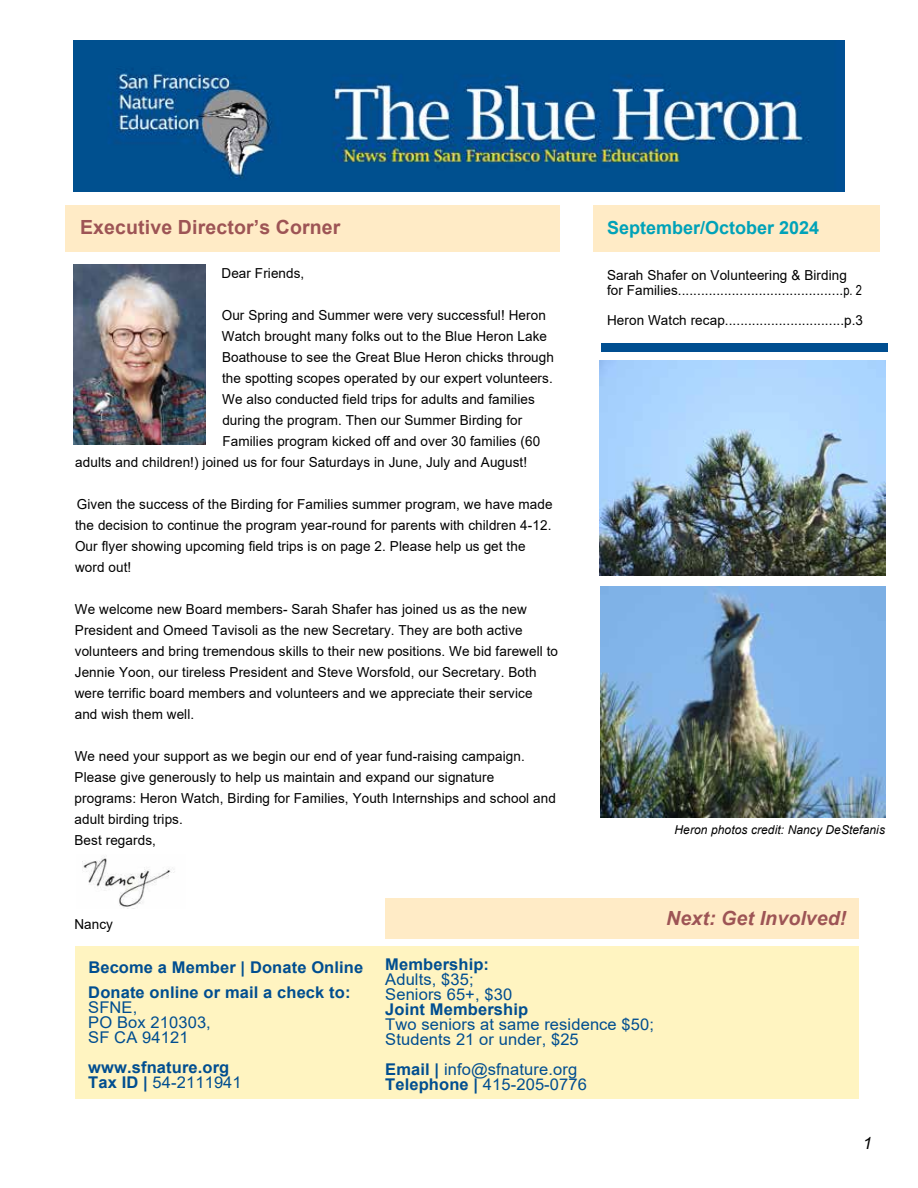
<style>
.page{position:relative;width:918px;height:1188px;background:#fff}
.page>*{position:absolute;margin:0;border:0;box-sizing:border-box;transform-origin:0 0}
.t1{font:700 19.5px "Arial";letter-spacing:.005em;color:#9d5455}
.t2{font:italic 700 19.5px "Arial";letter-spacing:.005em;color:#9d5455}
.t3{font:700 18px "Arial";color:#00a2b8}
.t4{font:italic 16.8px "Arial";color:#000}
.t5{font:16.2px/15px "Arial";letter-spacing:.005em;color:#004e90}
.t6{font:700 16.2px/25px "Arial";letter-spacing:.005em;color:#004e90}
.t7{font:13.8px/21px "Arial";letter-spacing:.005em;color:#000}
.t8{font:italic 12.3px "Arial";letter-spacing:.005em;color:#000}
.s1{font-family:"Arial Narrow"}
.s2{font-weight:400}
.s3{font-weight:700}
</style>
<div class="page">
<div style="left:65px;top:205px;width:495px;height:47px;background:#ffebc6"></div>
<div style="left:593px;top:205px;width:286px;height:47px;background:#ffebc6"></div>
<img style="left:74px;top:41px;width:770px;height:151px">
<div style="left:385px;top:898px;width:474px;height:40px;background:#ffebc6"></div>
<img style="left:74px;top:265px;width:131px;height:179px">
<div style="left:601px;top:343px;width:287px;height:9px;background:#004e90"></div>
<img style="left:82px;top:856px;width:93px;height:53px">
<div style="left:75px;top:947px;width:784px;height:152px;background:#fff4c1"></div>
<img style="left:599px;top:361px;width:286px;height:214px">
<img style="left:600px;top:587px;width:285px;height:230px">
<h1 class="t1" style="left:80px;top:213px;width:262px">Executive Director’s Corner</h1>
<p class="t7" style="left:222px;top:262px;width:84px">Dear Friends,</p>
<p class="t7" style="left:222px;top:304px;width:326px">Our Spring and Summer were very successful! Heron</p>
<p class="t7" style="left:222px;top:325px;width:327px">Watch brought many folks out to the Blue Heron Lake</p>
<p class="t7" style="left:222px;top:346px;width:333px">Boathouse to see the Great Blue Heron chicks through</p>
<p class="t7" style="left:222px;top:367px;width:332px">the spotting scopes operated by our expert volunteers.</p>
<p class="t7" style="left:222px;top:388px;width:314px">We also conducted field trips for adults and families</p>
<p class="t7" style="left:222px;top:409px;width:301px">during the program. Then our Summer Birding for</p>
<p class="t7" style="left:223px;top:430px;width:319px">Families program kicked off and over 30 families (60</p>
<p class="t7" style="left:75px;top:451px;width:454px">adults and children!) joined us for four Saturdays in June, July and August!</p>
<p class="t7" style="left:75px;top:493px;width:479px">Given the success of the Birding for Families summer program, we have made the decision to continue the program year-round for parents with children 4-12.<br>Our flyer showing upcoming field trips is on page 2. Please help us get the word out!</p>
<p class="t7" style="left:75px;top:598px;width:485px">We welcome new Board members- Sarah Shafer has joined us as the new President and Omeed Tavisoli as the new Secretary. They are both active volunteers and bring tremendous skills to their new positions. We bid farewell to Jennie Yoon, our tireless President and Steve Worsfold, our Secretary. Both were terrific board members and volunteers and we appreciate their service and wish them well.</p>
<p class="t7" style="left:75px;top:745px;width:483px">We need your support as we begin our end of year fund-raising campaign.<br>Please give generously to help us maintain and expand our signature programs: Heron Watch, Birding for Families, Youth Internships and school and adult birding trips.<br>Best regards,</p>
<p class="t7" style="left:74px;top:913px;width:40px">Nancy</p>
<h2 class="t3" style="left:607px;top:215px;width:214px">September/October 2024</h2>
<p class="t7" style="left:607px;top:268px;width:257px;line-height:15px">Sarah Shafer on Volunteering &amp; Birding for Families...........................................<span class="s1">p. 2</span></p>
<p class="t7" style="left:607px;top:310px;width:258px">Heron Watch recap...............................p.3</p>
<p class="t8" style="left:675px;top:822px;width:212px">Heron photos credit: Nancy DeStefanis</p>
<h1 class="t2" style="left:666px;top:905px;width:182px">Next: Get Involved!</h1>
<p class="t6" style="left:88px;top:955px;width:276px">Become a Member | Donate Online<br>Donate online or mail a check to:</p>
<p class="t5" style="left:88px;top:1000px;width:124px">SFNE,<br>PO Box 210303,<br>SF CA 94121</p>
<p class="t6" style="left:88px;top:1060px;width:155px;line-height:15px">www.sfnature.org<br>Tax ID | <span class="s2">54-2111941</span></p>
<p class="t6" style="left:385px;top:952px;width:105px">Membership:</p>
<p class="t5" style="left:385px;top:971px;width:128px">Adults, $35;<br>Seniors 65+, $30</p>
<p class="t6" style="left:385px;top:997px;width:144px">Joint Membership</p>
<p class="t5" style="left:385px;top:1016px;width:270px">Two seniors at same residence $50;<br>Students 21 or under, $25</p>
<p class="t5" style="left:385px;top:1061px;width:203px"><span class="s3">Email |</span> info@sfnature.org<br><span class="s3">Telephone |</span> 415-205-0776</p>
<p class="t4" style="left:863px;top:1132px;width:11px">1</p>
</div>
